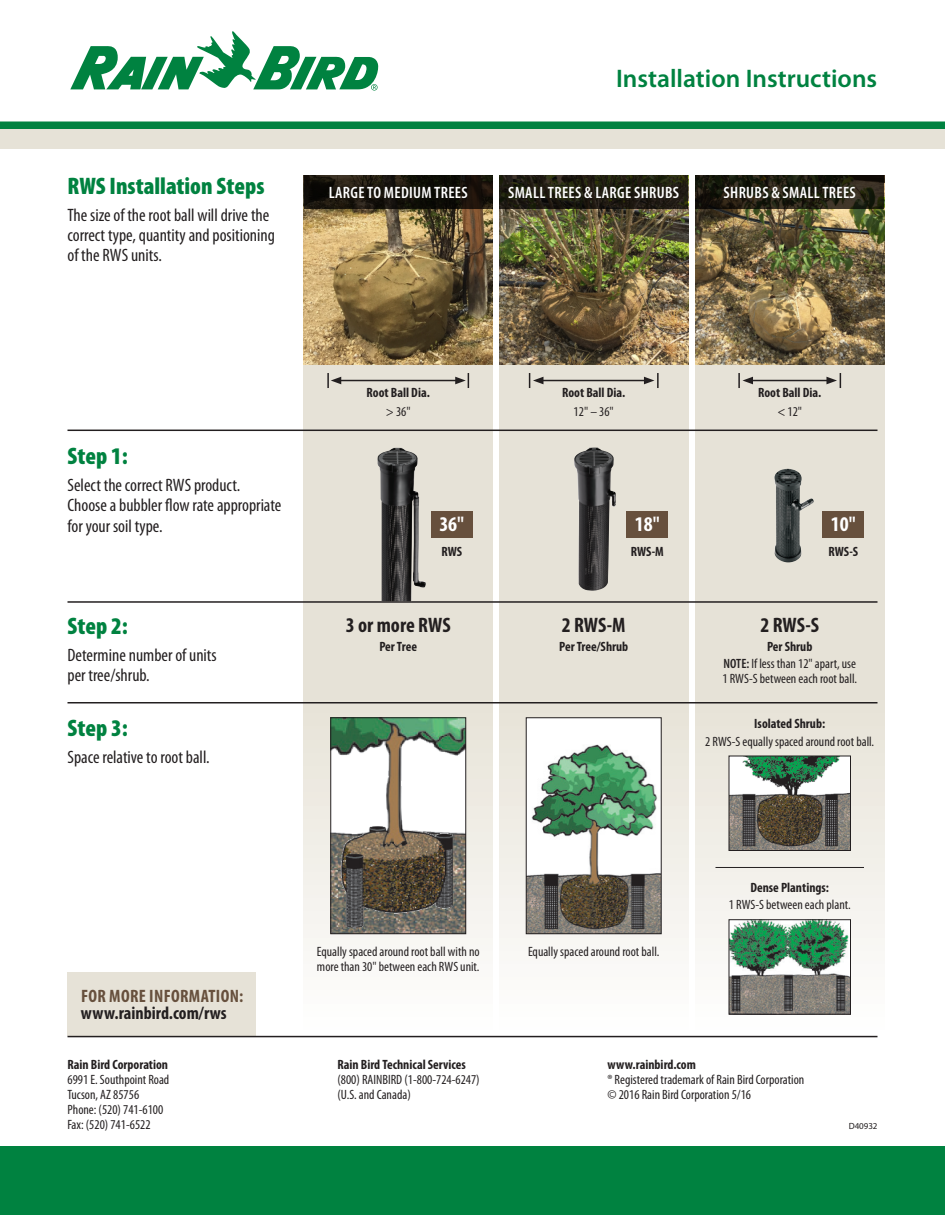
<style>
.page{position:relative;width:945px;height:1215px;background:#fff}
.page>*{position:absolute;margin:0;border:0;box-sizing:border-box;transform-origin:0 0}
.t1{font:600 25.5px "Myriad Pro";color:#008240}
.t2{font:900 condensed 24px "Myriad Pro";color:#008240}
.t3{font:700 condensed 21px "Myriad Pro";color:#231f20}
.t4{font:700 condensed 21px "Myriad Pro";color:#fff}
.t5{font:condensed 18px/20.2px "Myriad Pro";color:#231f20}
.t6{font:700 condensed 18px "Myriad Pro";color:#231f20}
.t7{font:700 condensed 18px "Myriad Pro";letter-spacing:.02em;color:#67503d}
.t8{font:600 condensed 16.5px "Myriad Pro";letter-spacing:.02em;color:#fff}
.t9{font:condensed 13.5px/15px "Myriad Pro";color:#231f20}
.t10{font:700 condensed 13.5px "Myriad Pro";color:#231f20}
.t11{font:9px "Myriad Pro";letter-spacing:-.01em;color:#231f20}
.s1{font-weight:700}
.s2{font-weight:600}
</style>
<div class="page">
<svg style="left:499px;top:364px;width:189px;height:672px"></svg>
<div style="left:695px;top:364px;width:189px;height:673px;background:linear-gradient(to bottom,#e0dcce,#f7f6f3)"></div>
<svg style="left:304px;top:364px;width:189px;height:672px"></svg>
<svg style="left:70px;top:31px;width:309px;height:60px"></svg>
<div style="left:0;top:126px;width:945px;height:22px;background:#e6e2d7"></div>
<div style="left:0;top:122px;width:945px;height:7px;background:#008240"></div>
<div style="left:0;top:1146px;width:945px;height:69px;background:#008240"></div>
<img style="left:304px;top:209px;width:189px;height:155px">
<img style="left:499px;top:209px;width:189px;height:155px">
<img style="left:695px;top:209px;width:189px;height:155px">
<svg style="left:499px;top:176px;width:189px;height:33px;background:#1f1c11"></svg>
<svg style="left:304px;top:176px;width:189px;height:33px;background:#16120b"></svg>
<svg style="left:695px;top:176px;width:189px;height:33px;background:#201e11"></svg>
<hr style="left:68px;top:430px;width:810px;height:1px;background:#231f20">
<hr style="left:68px;top:601px;width:810px;height:2px;background:#231f20">
<hr style="left:68px;top:702px;width:810px;height:2px;background:#231f20">
<hr style="left:339px;top:380px;width:119px;height:1px;background:#231f20">
<svg style="left:327px;top:373px;width:14px;height:15px"></svg>
<svg style="left:455px;top:373px;width:14px;height:15px"></svg>
<hr style="left:541px;top:380px;width:105px;height:1px;background:#231f20">
<svg style="left:529px;top:373px;width:14px;height:15px"></svg>
<svg style="left:644px;top:373px;width:15px;height:15px"></svg>
<hr style="left:751px;top:380px;width:78px;height:1px;background:#231f20">
<svg style="left:738px;top:373px;width:15px;height:15px"></svg>
<svg style="left:826px;top:373px;width:15px;height:15px"></svg>
<img style="left:377px;top:448px;width:49px;height:153px">
<img style="left:574px;top:448px;width:42px;height:143px">
<img style="left:774px;top:469px;width:40px;height:93px">
<div style="left:526px;top:718px;width:135px;height:216px;background:#fff"></div>
<img style="left:528px;top:744px;width:131px;height:188px">
<img style="left:731px;top:758px;width:118px;height:91px">
<div style="left:729px;top:756px;width:122px;height:95px;border:1px solid #231f20"></div>
<img style="left:731px;top:922px;width:118px;height:90px">
<div style="left:729px;top:920px;width:122px;height:94px;border:1px solid #231f20"></div>
<hr style="left:716px;top:867px;width:148px;height:1px;background:#231f20">
<img style="left:333px;top:720px;width:131px;height:212px">
<div style="left:331px;top:718px;width:135px;height:216px;border:1px solid #231f20"></div>
<div style="left:431px;top:511px;width:41px;height:27px;background:#67503d"></div>
<div style="left:626px;top:511px;width:42px;height:27px;background:#67503d"></div>
<div style="left:822px;top:511px;width:42px;height:27px;background:#67503d"></div>
<div style="left:68px;top:972px;width:188px;height:64px;background:#e6e2d7"></div>
<hr style="left:68px;top:1036px;width:810px;height:1px;background:#231f20">
<h2 class="t2" style="left:68px;top:170px;width:199px">RWS Installation Steps</h2>
<h3 class="t5" style="left:68px;top:204px;width:209px">The size of the root ball will drive the correct type, quantity and positioning of the RWS units.</h3>
<h1 class="t1" style="left:616px;top:62px;width:263px">Installation Instructions</h1>
<p class="t8" style="left:329px;top:182px;width:140px">LARGE TO MEDIUM TREES</p>
<p class="t8" style="left:508px;top:182px;width:172px">SMALL TREES &amp; LARGE SHRUBS</p>
<p class="t8" style="left:724px;top:182px;width:134px">SHRUBS &amp; SMALL TREES</p>
<h2 class="t2" style="left:68px;top:441px;width:62px">Step 1:</h2>
<h3 class="t5" style="left:68px;top:475px;width:215px">Select the correct RWS product.<br>Choose a bubbler flow rate appropriate for your soil type.</h3>
<h2 class="t2" style="left:68px;top:611px;width:62px">Step 2:</h2>
<h3 class="t5" style="left:68px;top:645px;width:151px">Determine number of units per tree/shrub.</h3>
<h2 class="t2" style="left:68px;top:712px;width:62px">Step 3:</h2>
<h3 class="t5" style="left:68px;top:746px;width:144px">Space relative to root ball.</h3>
<p class="t10" style="left:367px;top:384px;width:65px">Root Ball Dia.</p>
<p class="t9" style="left:386px;top:404px;width:26px">&gt; 36"</p>
<p class="t10" style="left:562px;top:384px;width:65px">Root Ball Dia.</p>
<p class="t9" style="left:574px;top:404px;width:42px">12" – 36"</p>
<p class="t10" style="left:758px;top:384px;width:65px">Root Ball Dia.</p>
<p class="t9" style="left:777px;top:404px;width:26px">&lt; 12"</p>
<h3 class="t4" style="left:439px;top:511px;width:26px">36"</h3>
<h3 class="t4" style="left:635px;top:511px;width:26px">18"</h3>
<h3 class="t4" style="left:831px;top:511px;width:26px">10"</h3>
<p class="t10" style="left:828px;top:543px;width:31px">RWS-S</p>
<p class="t10" style="left:441px;top:543px;width:22px">RWS</p>
<p class="t10" style="left:631px;top:543px;width:35px">RWS-M</p>
<h3 class="t3" style="left:346px;top:612px;width:106px">3 or more RWS</h3>
<p class="t10" style="left:379px;top:639px;width:39px">Per Tree</p>
<h3 class="t3" style="left:562px;top:612px;width:65px">2 RWS-M</h3>
<p class="t10" style="left:559px;top:639px;width:71px">Per Tree/Shrub</p>
<h3 class="t3" style="left:760px;top:612px;width:60px">2 RWS-S</h3>
<p class="t9" style="left:722px;top:639px;width:136px;line-height:15.6px;text-align:center"><span class="s1">Per Shrub<br></span><span class="s2">NOTE:</span> If less than 12" apart, use<br>1 RWS-S between each root ball.</p>
<p class="t10" style="left:754px;top:715px;width:72px">Isolated Shrub:</p>
<p class="t9" style="left:705px;top:733px;width:171px">2 RWS-S equally spaced around root ball.</p>
<h3 class="t7" style="left:81px;top:984px;width:164px">FOR MORE INFORMATION:</h3>
<h3 class="t6" style="left:81px;top:1002px;width:147px">www.rainbird.com/rws</h3>
<p class="t10" style="left:68px;top:1056px;width:102px">Rain Bird Corporation</p>
<p class="t9" style="left:68px;top:1072px;width:103px">6991 E. Southpoint Road<br>Tucson, AZ 85756<br>Phone: (520) 741-6100<br>Fax: (520) 741-6522</p>
<p class="t9" style="left:317px;top:944px;width:164px">Equally spaced around root ball with no</p>
<p class="t9" style="left:528px;top:944px;width:133px">Equally spaced around root ball.</p>
<p class="t9" style="left:317px;top:959px;width:164px">more than 30" between each RWS unit.</p>
<p class="t10" style="left:750px;top:879px;width:80px">Dense Plantings:</p>
<p class="t9" style="left:729px;top:897px;width:123px">1 RWS-S between each plant.</p>
<p class="t10" style="left:338px;top:1056px;width:130px">Rain Bird Technical Services</p>
<p class="t9" style="left:338px;top:1072px;width:144px">(800) RAINBIRD (1-800-724-6247) (U.S. and Canada)</p>
<p class="t10" style="left:608px;top:1056px;width:90px">www.rainbird.com</p>
<p class="t9" style="left:608px;top:1072px;width:198px">® Registered trademark of Rain Bird Corporation © 2016 Rain Bird Corporation 5/16</p>
<p class="t11" style="left:849px;top:1120px;width:30px">D40932</p>
</div>
